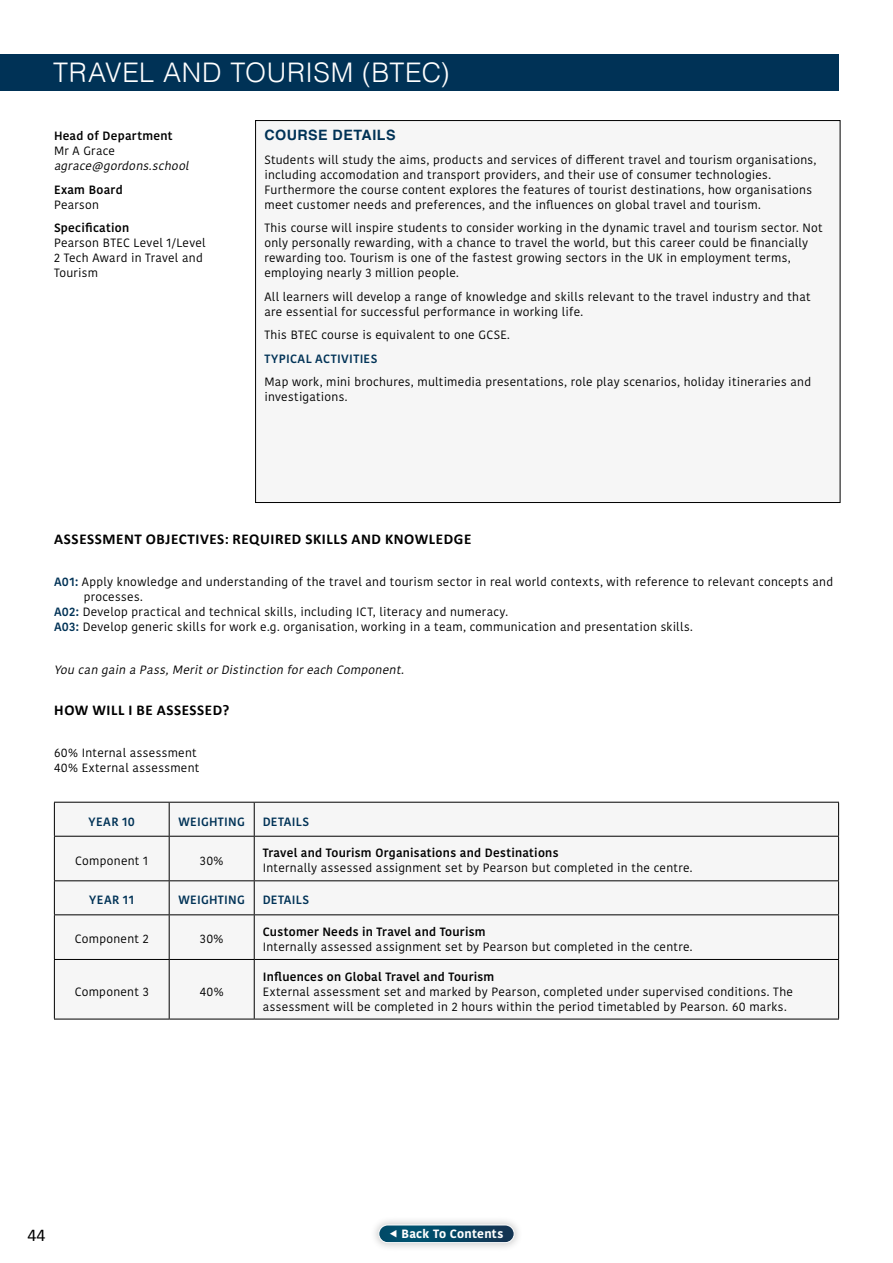
<style>
.page{position:relative;width:893px;height:1263px;background:#fff}
.page>*{position:absolute;margin:0;border:0;box-sizing:border-box;transform-origin:0 0}
.t1{font:300 27px "Helvetica";letter-spacing:.025em;color:#fff}
.t2{font:18px "Calibri";color:#000}
.t3{font:700 15px "Calibri";letter-spacing:.04em;color:#000}
.t4{font:700 14.25px "Helvetica";letter-spacing:.04em;color:#003256}
.t5{font:12px/15px "Kohinoor Devanagari";letter-spacing:.025em;color:#000}
.t6{font:600 12px "Kohinoor Devanagari";letter-spacing:.02em;color:#000}
.t7{font:italic 12px "Kohinoor Devanagari";color:#000}
.t8{font:600 12px "Kohinoor Devanagari";letter-spacing:.03em;color:#003256}
.t9{font:700 12px "Kohinoor Devanagari";letter-spacing:.025em;color:#fff}
.s1{font-weight:600;color:#003256}
</style>
<div class="page">
<div style="left:370px;top:1215px;width:153px;height:37px;background:#000;opacity:.25"></div>
<div style="left:379px;top:1225px;width:135px;height:17px;background:linear-gradient(to right,#005774,#133755);border-radius:9px"></div>
<div style="left:378px;top:1224px;width:136px;height:19px;border:1px solid #fff;border-radius:9px"></div>
<div style="left:0;top:54px;width:839px;height:36px;background:#003256"></div>
<div style="left:256px;top:121px;width:584px;height:381px;background:#f6f6f6"></div>
<div style="left:55px;top:803px;width:783px;height:216px;background:#f6f6f6"></div>
<hr style="left:838px;top:802px;width:1px;height:34px;background:#000">
<hr style="left:838px;top:836px;width:1px;height:44px;background:#000">
<hr style="left:838px;top:881px;width:1px;height:33px;background:#000">
<hr style="left:838px;top:915px;width:1px;height:44px;background:#000">
<hr style="left:838px;top:960px;width:1px;height:59px;background:#000">
<hr style="left:169px;top:802px;width:1px;height:34px;background:#000">
<hr style="left:254px;top:802px;width:1px;height:34px;background:#000">
<hr style="left:54px;top:836px;width:115px;height:1px;background:#000">
<hr style="left:169px;top:836px;width:85px;height:1px;background:#000">
<hr style="left:169px;top:836px;width:1px;height:44px;background:#000">
<hr style="left:254px;top:836px;width:585px;height:1px;background:#000">
<hr style="left:254px;top:836px;width:1px;height:44px;background:#000">
<hr style="left:54px;top:880px;width:115px;height:1px;background:#000">
<hr style="left:169px;top:880px;width:85px;height:1px;background:#000">
<hr style="left:169px;top:881px;width:1px;height:33px;background:#000">
<hr style="left:254px;top:880px;width:585px;height:1px;background:#000">
<hr style="left:254px;top:881px;width:1px;height:33px;background:#000">
<hr style="left:54px;top:914px;width:115px;height:1px;background:#000">
<hr style="left:169px;top:914px;width:85px;height:1px;background:#000">
<hr style="left:169px;top:915px;width:1px;height:44px;background:#000">
<hr style="left:254px;top:914px;width:585px;height:1px;background:#000">
<hr style="left:254px;top:915px;width:1px;height:44px;background:#000">
<hr style="left:54px;top:959px;width:115px;height:1px;background:#000">
<hr style="left:169px;top:959px;width:85px;height:1px;background:#000">
<hr style="left:169px;top:960px;width:1px;height:59px;background:#000">
<hr style="left:254px;top:959px;width:585px;height:1px;background:#000">
<hr style="left:254px;top:960px;width:1px;height:59px;background:#000">
<hr style="left:54px;top:802px;width:115px;height:1px;background:#000">
<hr style="left:54px;top:802px;width:1px;height:34px;background:#000">
<hr style="left:169px;top:802px;width:85px;height:1px;background:#000">
<hr style="left:254px;top:802px;width:585px;height:1px;background:#000">
<hr style="left:54px;top:836px;width:1px;height:44px;background:#000">
<hr style="left:54px;top:881px;width:1px;height:33px;background:#000">
<hr style="left:54px;top:915px;width:1px;height:44px;background:#000">
<hr style="left:54px;top:960px;width:1px;height:59px;background:#000">
<hr style="left:54px;top:1019px;width:115px;height:1px;background:#000">
<hr style="left:169px;top:1019px;width:85px;height:1px;background:#000">
<hr style="left:254px;top:1019px;width:585px;height:1px;background:#000">
<svg style="left:390px;top:1230px;width:7px;height:7px"></svg>
<h1 class="t1" style="left:53px;top:49px;width:398px">TRAVEL AND TOURISM (BTEC)</h1>
<p class="t6" style="left:54px;top:129px;width:120px">Head of Department</p>
<p class="t5" style="left:54px;top:144px;width:63px">Mr A Grace</p>
<p class="t7" style="left:54px;top:159px;width:140px">agrace@gordons.school</p>
<p class="t6" style="left:54px;top:183px;width:70px">Exam Board</p>
<p class="t5" style="left:54px;top:197px;width:47px">Pearson</p>
<p class="t6" style="left:54px;top:221px;width:77px">Specification</p>
<p class="t5" style="left:54px;top:236px;width:153px">Pearson BTEC Level 1/Level<br>2 Tech Award in Travel and<br>Tourism</p>
<p class="t4" style="left:264px;top:124px;width:133px">COURSE DETAILS</p>
<p class="t5" style="left:264px;top:152px;width:553px">Students will study the aims, products and services of different travel and tourism organisations, including accomodation and transport providers, and their use of consumer technologies.<br>Furthermore the course content explores the features of tourist destinations, how organisations meet customer needs and preferences, and the influences on global travel and tourism.</p>
<p class="t5" style="left:264px;top:220px;width:560px">This course will inspire students to consider working in the dynamic travel and tourism sector. Not only personally rewarding, with a chance to travel the world, but this career could be financially rewarding too. Tourism is one of the fastest growing sectors in the UK in employment terms, employing nearly 3 million people.</p>
<p class="t5" style="left:264px;top:289px;width:548px">All learners will develop a range of knowledge and skills relevant to the travel industry and that are essential for successful performance in working life.</p>
<p class="t5" style="left:264px;top:327px;width:247px">This BTEC course is equivalent to one GCSE.</p>
<p class="t8" style="left:264px;top:351px;width:114px">TYPICAL ACTIVITIES</p>
<p class="t5" style="left:264px;top:375px;width:548px">Map work, mini brochures, multimedia presentations, role play scenarios, holiday itineraries and investigations.</p>
<p class="t3" style="left:54px;top:528px;width:418px">ASSESSMENT OBJECTIVES: REQUIRED SKILLS AND KNOWLEDGE</p>
<p class="t5" style="left:54px;top:575px;width:781px"><span class="s1">A01:</span> Apply knowledge and understanding of the travel and tourism sector in real world contexts, with reference to relevant concepts and</p>
<p class="t5" style="left:84px;top:590px;width:61px">processes.</p>
<p class="t5" style="left:54px;top:605px;width:456px"><span class="s1">A02:</span> Develop practical and technical skills, including ICT, literacy and numeracy.</p>
<p class="t5" style="left:54px;top:620px;width:640px"><span class="s1">A03:</span> Develop generic skills for work e.g. organisation, working in a team, communication and presentation skills.</p>
<p class="t7" style="left:54px;top:662px;width:355px">You can gain a Pass,MeritorDistinction foreach Component.</p>
<p class="t3" style="left:54px;top:699px;width:177px">HOW WILL I BE ASSESSED?</p>
<p class="t5" style="left:54px;top:745px;width:147px">60% Internal assessment<br>40% External assessment</p>
<p class="t8" style="left:89px;top:814px;width:48px">YEAR 10</p>
<p class="t8" style="left:178px;top:814px;width:68px">WEIGHTING</p>
<p class="t8" style="left:263px;top:814px;width:48px">DETAILS</p>
<p class="t5" style="left:75px;top:853px;width:75px">Component 1</p>
<p class="t5" style="left:200px;top:853px;width:25px">30%</p>
<p class="t6" style="left:263px;top:846px;width:297px">Travel and Tourism Organisations and Destinations</p>
<p class="t5" style="left:263px;top:861px;width:431px">Internally assessed assignment set by Pearson but completed in the centre.</p>
<p class="t8" style="left:89px;top:893px;width:46px">YEAR 11</p>
<p class="t8" style="left:178px;top:893px;width:68px">WEIGHTING</p>
<p class="t8" style="left:263px;top:893px;width:48px">DETAILS</p>
<p class="t5" style="left:75px;top:932px;width:76px">Component 2</p>
<p class="t5" style="left:200px;top:932px;width:25px">30%</p>
<p class="t6" style="left:263px;top:925px;width:224px">Customer Needs in Travel and Tourism</p>
<p class="t5" style="left:263px;top:939px;width:431px">Internally assessed assignment set by Pearson but completed in the centre.</p>
<p class="t5" style="left:75px;top:984px;width:76px">Component 3</p>
<p class="t5" style="left:200px;top:984px;width:26px">40%</p>
<p class="t6" style="left:263px;top:969px;width:233px">Influences on Global Travel and Tourism</p>
<p class="t5" style="left:263px;top:984px;width:532px">External assessment set and marked by Pearson, completed under supervised conditions. The assessment will be completed in 2 hours within the period timetabled by Pearson. 60 marks.</p>
<h2 class="t2" style="left:27px;top:1222px;width:20px">44</h2>
<p class="t9" style="left:401px;top:1223px;width:103px">Back To Contents</p>
</div>
